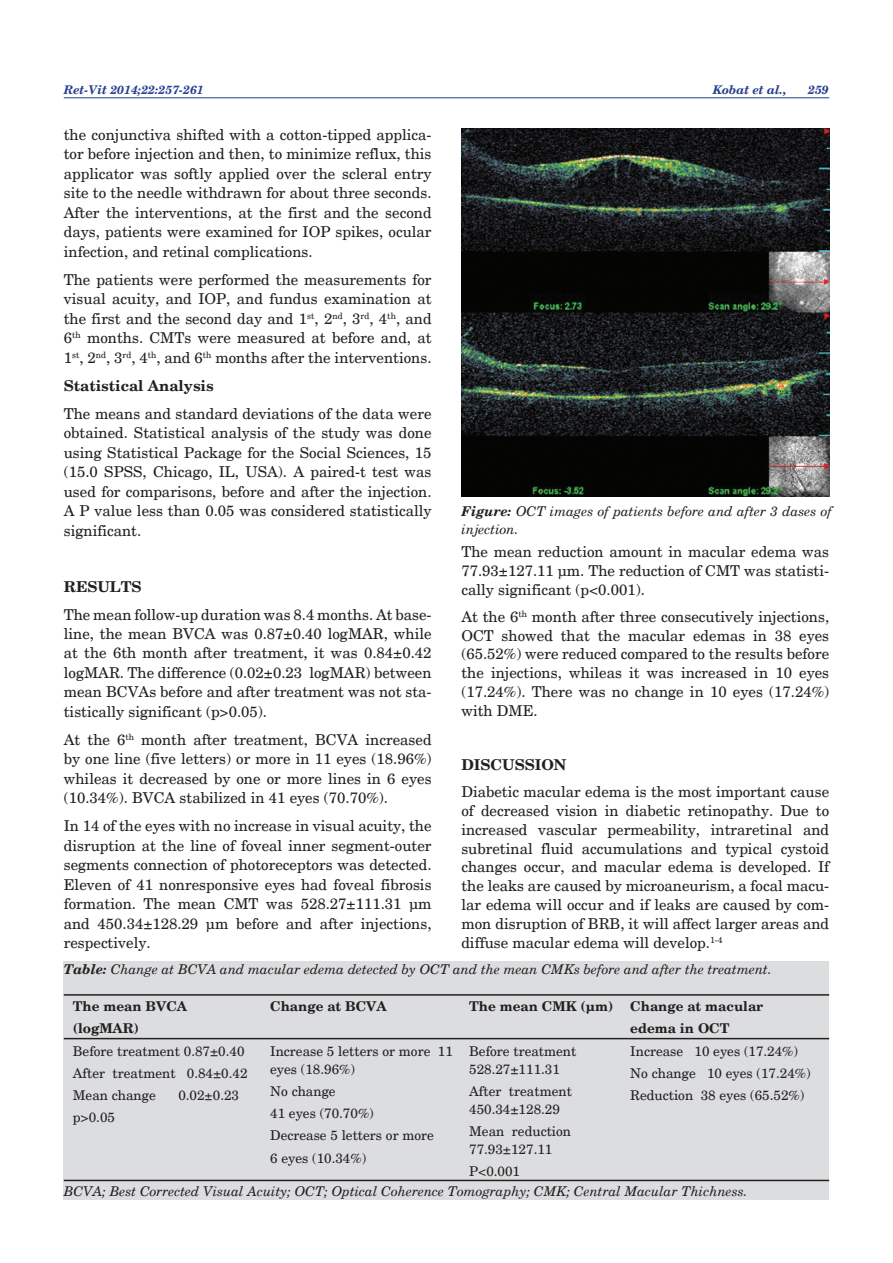
<style>
.page{position:relative;width:893px;height:1263px;background:#fff}
.page>*{position:absolute;margin:0;border:0;box-sizing:border-box;transform-origin:0 0}
.t1{font:15px/19.5px "New Century Schlbk";color:#231f20;text-align:justify}
.t2{font:700 15px "New Century Schlbk";color:#231f20}
.t3{font:13.5px/22.2px "New Century Schlbk";color:#231f20}
.t4{font:italic 13.5px/17.2px "New Century Schlbk";color:#231f20}
.t5{font:700 13.5px/22.2px "New Century Schlbk";color:#231f20}
.t6{font:italic 700 12px "New Century Schlbk";color:#253f8e}
.s1{font-weight:700}
</style>
<div class="page">
<hr style="left:64px;top:97px;width:765px;height:1px;background:#253f8e">
<div style="left:64px;top:961px;width:765px;height:238px;background:#dcdddf"></div>
<img style="left:461px;top:129px;width:368px;height:368px">
<hr style="left:64px;top:994px;width:765px;height:2px;background:#231f20">
<hr style="left:64px;top:1038px;width:765px;height:1px;background:#231f20">
<hr style="left:64px;top:1180px;width:765px;height:1px;background:#231f20">
<p class="t6" style="left:64px;top:82px;width:142px">Ret-Vit 2014;22:257-261</p>
<p class="t6" style="left:713px;top:82px;width:76px">Kobat et al.,</p>
<p class="t6" style="left:808px;top:82px;width:22px">259</p>
<p class="t1" style="left:64px;top:125px;width:369px">the conjunctiva shifted with a cotton-tipped applica&shy;tor before injection and then, to minimize reflux, this applicator was softly applied over the scleral entry site to the needle withdrawn for about three seconds.<br>After the interventions, at the first and the second days, patients were examined for IOP spikes, ocular infection, and retinal complications.</p>
<p class="t1" style="left:64px;top:270px;width:369px">The patients were performed the measurements for visual acuity, and IOP, and fundus examination at the first and the second day and 1<sup>st</sup>, 2<sup>nd</sup>, 3<sup>rd</sup>, 4<sup>th</sup>, and 6<sup>th</sup> months. CMTs were measured at before and, at 1<sup>st</sup>, 2<sup>nd</sup>, 3<sup>rd</sup>, 4<sup>th</sup>, and 6<sup>th</sup> months after the interventions.</p>
<p class="t2" style="left:64px;top:376px;width:151px">Statistical Analysis</p>
<p class="t1" style="left:64px;top:404px;width:369px">The means and standard deviations of the data were obtained. Statistical analysis of the study was done using Statistical Package for the Social Sciences, 15 (15.0 SPSS, Chicago, IL, USA). A paired-t test was used for comparisons, before and after the injection.<br>A P value less than 0.05 was considered statistically significant.</p>
<p class="t4" style="left:462px;top:503px;width:372px"><span class="s1">Figure:</span> OCT images of patients before and after 3 dases of injection.</p>
<p class="t1" style="left:461px;top:543px;width:369px;line-height:18.8px">The mean reduction amount in macular edema was 77.93±127.11 µm. The reduction of CMT was statisti&shy;cally significant (p&lt;0.001).</p>
<p class="t1" style="left:461px;top:607px;width:369px;line-height:18.8px">At the 6<sup>th</sup> month after three consecutively injections, OCT showed that the macular edemas in 38 eyes (65.52%) were reduced compared to the results before the injections, whileas it was increased in 10 eyes (17.24%). There was no change in 10 eyes (17.24%) with DME.</p>
<p class="t2" style="left:64px;top:577px;width:79px">RESULTS</p>
<p class="t1" style="left:64px;top:604px;width:369px">The mean follow-up duration was 8.4 months. At base&shy;line, the mean BVCA was 0.87±0.40 logMAR, while at the 6th month after treatment, it was 0.84±0.42 logMAR. The difference (0.02±0.23 logMAR) between mean BCVAs before and after treatment was not sta&shy;tistically significant (p&gt;0.05).</p>
<p class="t1" style="left:64px;top:730px;width:369px">At the 6<sup>th</sup> month after treatment, BCVA increased by one line (five letters) or more in 11 eyes (18.96%) whileas it decreased by one or more lines in 6 eyes (10.34%). BVCA stabilized in 41 eyes (70.70%).</p>
<p class="t1" style="left:64px;top:816px;width:369px">In 14 of the eyes with no increase in visual acuity, the disruption at the line of foveal inner segment-outer segments connection of photoreceptors was detected.<br>Eleven of 41 nonresponsive eyes had foveal fibrosis formation. The mean CMT was 528.27±111.31 µm and 450.34±128.29 µm before and after injections, respectively.</p>
<p class="t2" style="left:461px;top:755px;width:106px">DISCUSSION</p>
<p class="t1" style="left:461px;top:783px;width:369px;line-height:18.9px">Diabetic macular edema is the most important cause of decreased vision in diabetic retinopathy. Due to increased vascular permeability, intraretinal and subretinal fluid accumulations and typical cystoid changes occur, and macular edema is developed. If the leaks are caused by microaneurism, a focal macu&shy;lar edema will occur and if leaks are caused by com&shy;mon disruption of BRB, it will affect larger areas and diffuse macular edema will develop.<sup>1-4</sup></p>
<p class="t4" style="left:64px;top:960px;width:709px"><span class="s1">Table:</span> Change at BCVA and macular edema detected by OCT and the mean CMKs before and after the treatment.</p>
<p class="t5" style="left:73px;top:995px;width:116px">The mean BVCA (logMAR)</p>
<p class="t3" style="left:73px;top:1040px;width:176px">Before treatment 0.87±0.40<br>After treatment 0.84±0.42<br>Mean change</p>
<p class="t3" style="left:178px;top:1084px;width:62px">0.02±0.23</p>
<p class="t3" style="left:73px;top:1106px;width:44px">p&gt;0.05</p>
<p class="t5" style="left:270px;top:995px;width:118px">Change at BCVA</p>
<p class="t3" style="left:270px;top:1042px;width:184px;line-height:18px">Increase 5 letters or more 11 eyes (18.96%)</p>
<p class="t3" style="left:270px;top:1080px;width:165px">No change<br>41 eyes (70.70%)<br>Decrease 5 letters or more<br>6 eyes (10.34%)</p>
<p class="t5" style="left:469px;top:995px;width:146px">The mean CMK (µm)</p>
<p class="t3" style="left:469px;top:1042px;width:109px;line-height:18px">Before treatment<br>528.27±111.31</p>
<p class="t3" style="left:469px;top:1082px;width:104px;line-height:18px">After treatment<br>450.34±128.29</p>
<p class="t3" style="left:469px;top:1122px;width:103px;line-height:18px">Mean reduction<br>77.93±127.11</p>
<p class="t3" style="left:469px;top:1160px;width:52px">P&lt;0.001</p>
<p class="t5" style="left:630px;top:995px;width:135px">Change at macular edema in OCT</p>
<p class="t3" style="left:630px;top:1040px;width:182px">Increase 10 eyes (17.24%)<br>No change 10 eyes (17.24%)<br>Reduction 38 eyes (65.52%)</p>
<p class="t4" style="left:64px;top:1183px;width:685px">BCVA; Best Corrected Visual Acuity; OCT; Optical Coherence Tomography; CMK; Central Macular Thichness.</p>
</div>
